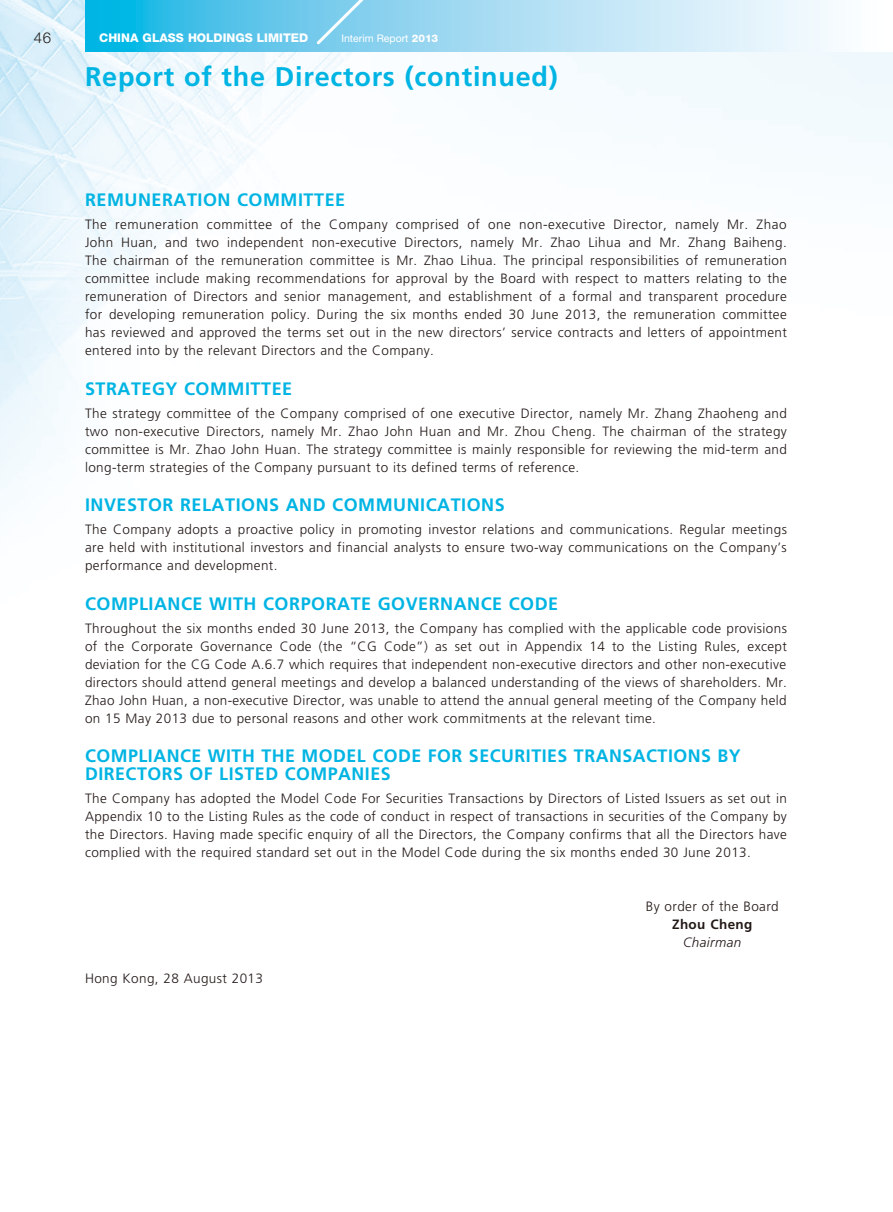
<style>
.page{position:relative;width:893px;height:1212px;background:#fff}
.page>*{position:absolute;margin:0;border:0;box-sizing:border-box;transform-origin:0 0}
.t1{font:700 27px "Frutiger LT Std";letter-spacing:.03em;color:#00b4e3}
.t2{font:700 18px/18px "Frutiger LT Std";letter-spacing:.03em;color:#00b4e3}
.t3{font:300 15px "Helvetica Neue LT Std";color:#231916}
.t4{font:300 13.5px/18px "Frutiger LT Std";letter-spacing:.03em;color:#231916;text-align:justify}
.t5{font:700 13.5px "Frutiger LT Std";letter-spacing:.03em;color:#231916}
.t6{font:italic 300 13.5px "Frutiger LT Std";letter-spacing:.03em;color:#231916}
.t7{font:800 12px "Helvetica Neue LT Std";color:#fff}
.t8{font:10.5px "Helvetica Neue LT Std";color:#fff}
.s1{font-weight:800}
</style>
<div class="page">
<img style="left:0;top:0;width:893px;height:491px">
<svg style="left:85px;top:0;width:808px;height:51px;background:#9ddbf2"></svg>
<svg style="left:314px;top:0;width:72px;height:47px;background:#86d0ee"></svg>
<p class="t3" style="left:34px;top:29px;width:19px">46</p>
<p class="t7" style="left:99px;top:31px;width:210px">CHINA GLASS HOLDINGS LIMITED</p>
<p class="t8" style="left:341px;top:32px;width:98px">Interim Report <span class="s1">2013</span></p>
<h1 class="t1" style="left:85px;top:61px;width:474px">Report of the Directors (continued)</h1>
<h2 class="t2" style="left:85px;top:191px;width:262px">REMUNERATION COMMITTEE</h2>
<p class="t4" style="left:85px;top:216px;width:703px">The remuneration committee of the Company comprised of one non-executive Director, namely Mr. Zhao John Huan, and two independent non-executive Directors, namely Mr. Zhao Lihua and Mr. Zhang Baiheng.<br>The chairman of the remuneration committee is Mr. Zhao Lihua. The principal responsibilities of remuneration committee include making recommendations for approval by the Board with respect to matters relating to the remuneration of Directors and senior management, and establishment of a formal and transparent procedure for developing remuneration policy. During the six months ended 30 June 2013, the remuneration committee has reviewed and approved the terms set out in the new directors’ service contracts and letters of appointment entered into by the relevant Directors and the Company.</p>
<h2 class="t2" style="left:85px;top:380px;width:209px">STRATEGY COMMITTEE</h2>
<p class="t4" style="left:85px;top:404px;width:703px">The strategy committee of the Company comprised of one executive Director, namely Mr. Zhang Zhaoheng and two non-executive Directors, namely Mr. Zhao John Huan and Mr. Zhou Cheng. The chairman of the strategy committee is Mr. Zhao John Huan. The strategy committee is mainly responsible for reviewing the mid-term and long-term strategies of the Company pursuant to its defined terms of reference.</p>
<h2 class="t2" style="left:85px;top:496px;width:421px">INVESTOR RELATIONS AND COMMUNICATIONS</h2>
<p class="t4" style="left:85px;top:521px;width:703px">The Company adopts a proactive policy in promoting investor relations and communications. Regular meetings are held with institutional investors and financial analysts to ensure two-way communications on the Company’s performance and development.</p>
<h2 class="t2" style="left:85px;top:595px;width:475px">COMPLIANCE WITH CORPORATE GOVERNANCE CODE</h2>
<p class="t4" style="left:85px;top:619px;width:703px">Throughout the six months ended 30 June 2013, the Company has complied with the applicable code provisions of the Corporate Governance Code (the “CG Code”) as set out in Appendix 14 to the Listing Rules, except deviation for the CG Code A.6.7 which requires that independent non-executive directors and other non-executive directors should attend general meetings and develop a balanced understanding of the views of shareholders. Mr.<br>Zhao John Huan, a non-executive Director, was unable to attend the annual general meeting of the Company held on 15 May 2013 due to personal reasons and other work commitments at the relevant time.</p>
<h2 class="t2" style="left:85px;top:747px;width:657px">COMPLIANCE WITH THE MODEL CODE FOR SECURITIES TRANSACTIONS BY<br>DIRECTORS OF LISTED COMPANIES</h2>
<p class="t4" style="left:85px;top:790px;width:703px">The Company has adopted the Model Code For Securities Transactions by Directors of Listed Issuers as set out in Appendix 10 to the Listing Rules as the code of conduct in respect of transactions in securities of the Company by the Directors. Having made specific enquiry of all the Directors, the Company confirms that all the Directors have complied with the required standard set out in the Model Code during the six months ended 30 June 2013.</p>
<p class="t4" style="left:85px;top:970px;width:179px">Hong Kong, 28 August 2013</p>
<p class="t4" style="left:646px;top:898px;width:134px">By order of the Board</p>
<p class="t5" style="left:672px;top:916px;width:82px">Zhou Cheng</p>
<p class="t6" style="left:683px;top:935px;width:60px">Chairman</p>
</div>
